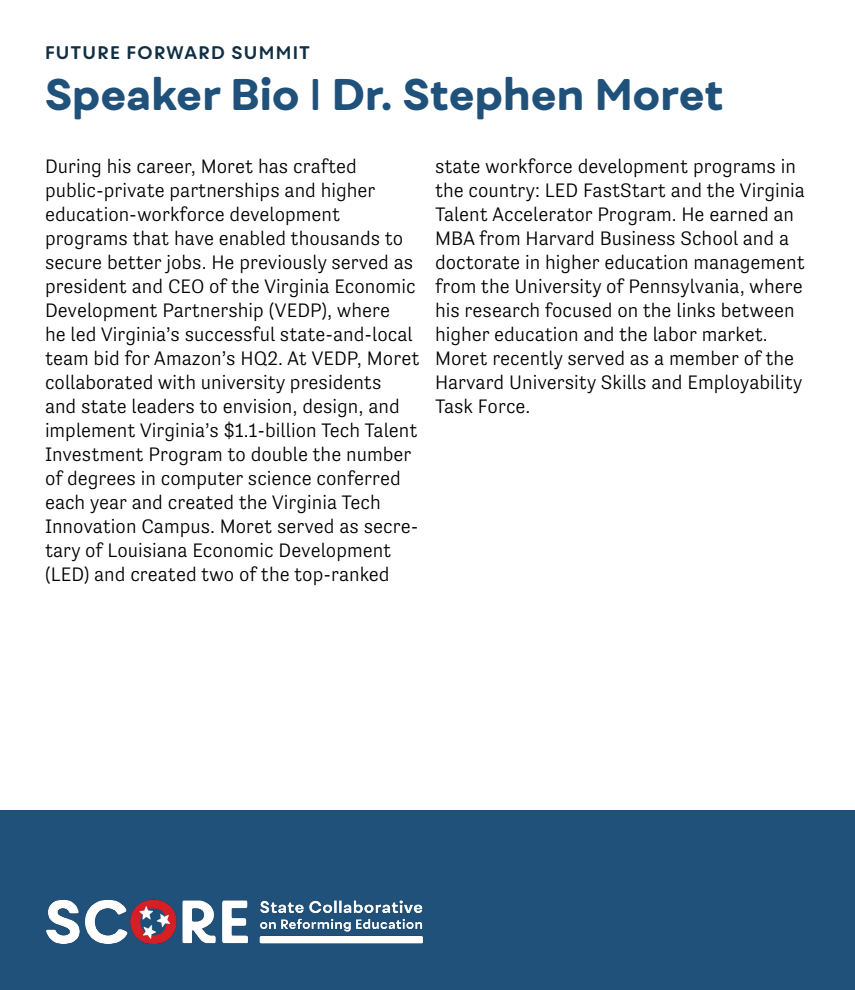
<style>
.page{position:relative;width:855px;height:990px;background:#fff}
.page>*{position:absolute;margin:0;border:0;box-sizing:border-box;transform-origin:0 0}
.t1{font:800 42.5px "Fibra One";letter-spacing:.01em;color:#1f517a}
.t2{font:300 20px/24px "Tenso";color:#000}
.t3{font:700 17.5px "Fibra One";letter-spacing:.075em;color:#102f43}
</style>
<div class="page">
<div style="left:0;top:811px;width:855px;height:179px;background:#1f517a"></div>
<img style="left:46px;top:899px;width:378px;height:45px">
<p class="t3" style="left:45px;top:42px;width:266px">FUTURE FORWARD SUMMIT</p>
<h1 class="t1" style="left:45px;top:68px;width:680px">Speaker Bio | Dr. Stephen Moret</h1>
<p class="t2" style="left:45px;top:154px;width:376px">During his career, Moret has crafted public-private partnerships and higher education-workforce development programs that have enabled thousands to secure better jobs. He previously served as president and CEO of the Virginia Economic Development Partnership (VEDP), where<br>he led Virginia’s successful state-and-local team bid for Amazon’s HQ2. At VEDP, Moret collaborated with university presidents<br>and state leaders to envision, design, and implement Virginia’s $1.1-billion Tech Talent Investment Program to double the number of degrees in computer science conferred each year and created the Virginia Tech Innovation Campus. Moret served as secre&shy;tary of Louisiana Economic Development (LED) and created two of the top-ranked</p>
<p class="t2" style="left:435px;top:154px;width:372px">state workforce development programs in the country: LED FastStart and the Virginia Talent Accelerator Program. He earned an MBA from Harvard Business School and a doctorate in higher education management from the University of Pennsylvania, where his research focused on the links between higher education and the labor market.<br>Moret recently served as a member of the Harvard University Skills and Employability Task Force.</p>
</div>
